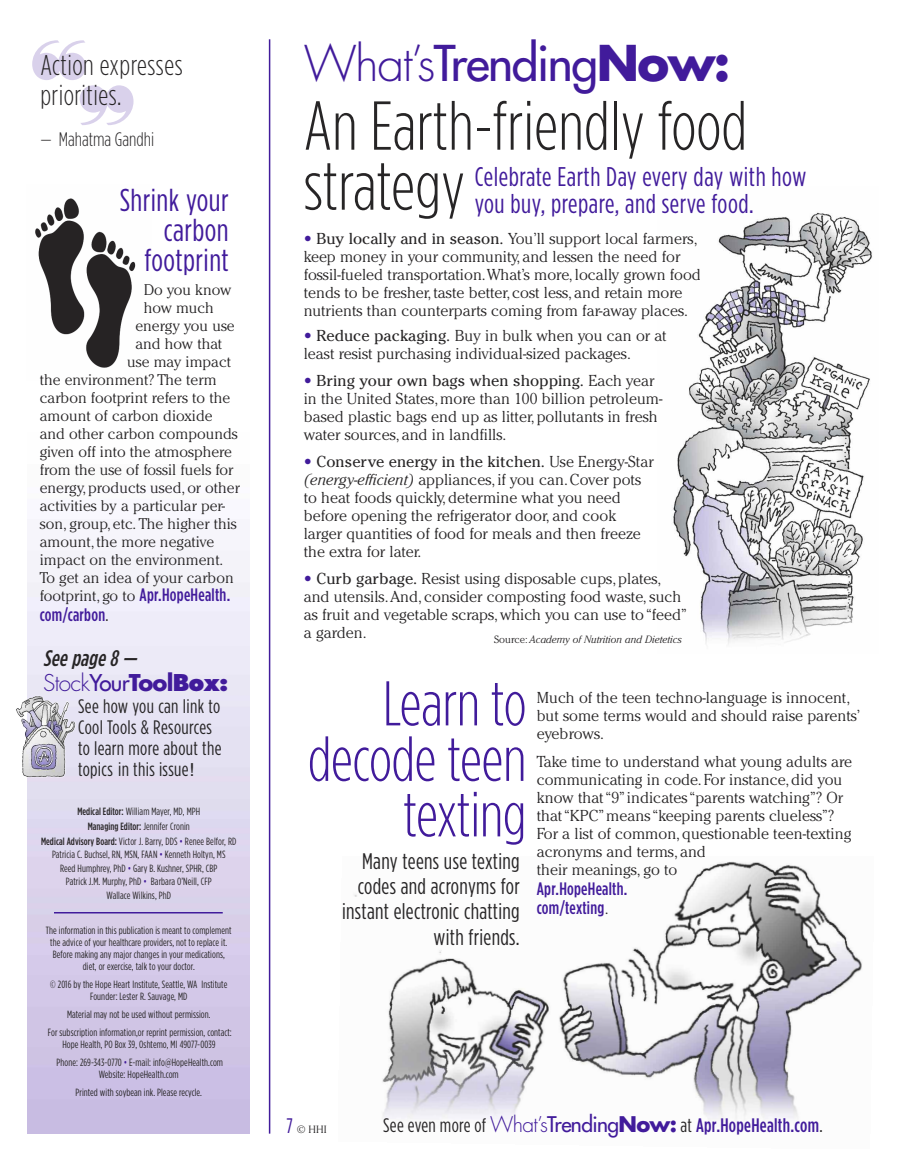
<style>
.page{position:relative;width:918px;height:1161px;background:#fff}
.page>*{position:absolute;margin:0;border:0;box-sizing:border-box;transform-origin:0 0}
.t1{font:300 69px/60px "Gotham Condensed";color:#272526}
.t2{font:300 63px/55.5px "Gotham Condensed";letter-spacing:-.005em;color:#411b9b;text-align:right}
.t3{font:48px "Futura";letter-spacing:-.03em;color:#411b9b}
.t4{font:31.5px/30px "Gotham Condensed";letter-spacing:.015em;color:#411b9b;text-align:right}
.t5{font:300 28.5px/30px "Gotham Condensed";letter-spacing:.015em;color:#272526}
.t6{font:27px "Gotham Condensed";letter-spacing:.02em;color:#411b9b}
.t7{font:22.5px/25.5px "Gotham Condensed";letter-spacing:.015em;color:#272526;text-align:right}
.t8{font:300 22.5px "Futura";letter-spacing:-.03em;color:#411b9b}
.t9{font:italic 500 22.5px "Gotham Condensed";color:#272526}
.t10{font:19.5px/21px "Gotham Condensed";letter-spacing:.02em;color:#272526}
.t11{font:500 19.5px "Gotham Condensed";letter-spacing:.015em;color:#411b9b}
.t12{font:300 19.5px "Gotham Condensed";color:#272526}
.t13{font:500 18px/19.5px "Gotham Condensed";letter-spacing:.015em;color:#411b9b}
.t14{font:300 15.75px/18px "Cheltenham";color:#272526}
.t15{font:300 15.3px "Cheltenham";color:#272526}
.t16{font:10.5px/12px "Gotham Condensed";letter-spacing:.01em;color:#272526;text-align:center}
.t17{font:italic 300 10.5px "Cheltenham";color:#272526}
.t18{font:300 10.5px "Cheltenham";color:#272526}
.s1{font-weight:300}
.s2{font-weight:700}
.s3{font-family:"Cheltenham";font-weight:300;font-size:15.3px;color:#272526}
.s4{font-weight:400;color:#272526}
.s5{font-weight:400;color:#411b9b}
.s6{font-weight:400}
.s7{font-style:italic}
.s8{font-style:normal}
.s9{font-family:"Helvetica";font-size:18px}
.s10{font-weight:800}
.s11{font-weight:500}
.s12{color:#411b9b}
.s13{font-family:"Cheltenham";font-weight:300;font-size:15.75px;color:#272526}
.s14{font-family:"Gotham Condensed";font-weight:400;font-size:21px;color:#411b9b}
.s15{font-family:"Futura";font-weight:300;font-size:21px}
.s16{font-family:"Futura";font-weight:400;font-size:21px}
.s17{font-family:"Futura";font-weight:700;font-size:21px}
</style>
<div class="page">
<img style="left:673px;top:212px;width:199px;height:432px">
<img style="left:354px;top:861px;width:508px;height:259px">
<img style="left:35px;top:198px;width:101px;height:170px">
<hr style="left:269px;top:39px;width:1px;height:1095px;background:#411b9b">
<img style="left:28px;top:550px;width:222px;height:583px">
<hr style="left:54px;top:912px;width:169px;height:2px;background:#411b9b">
<img style="left:16px;top:695px;width:58px;height:32px">
<h3 class="t3" style="left:304px;top:39px;width:428px"><span class="s1">What’s</span>Trending<span class="s2">Now:</span></h3>
<h1 class="t1" style="left:304px;top:100px;width:445px">An Earth-friendly food strategy</h1>
<h3 class="t5" style="left:40px;top:52px;width:144px">Action expresses priorities.</h3>
<p class="t12" style="left:40px;top:132px;width:115px">— Mahatma Gandhi</p>
<h3 class="t6" style="left:475px;top:167px;width:333px">Celebrate Earth Day every day with how</h3>
<h3 class="t4" style="left:120px;top:187px;width:110px">Shrink your</h3>
<h3 class="t6" style="left:475px;top:194px;width:280px">you buy, prepare, and serve food.</h3>
<h3 class="t4" style="left:145px;top:217px;width:86px">carbon footprint</h3>
<p class="t15" style="left:144px;top:284px;width:89px">Do you know</p>
<p class="t15" style="left:144px;top:302px;width:72px">how much</p>
<p class="t15" style="left:135px;top:320px;width:101px">energy you use</p>
<p class="t15" style="left:135px;top:338px;width:88px">and how that</p>
<p class="t15" style="left:127px;top:356px;width:106px">use may impact</p>
<p class="t15" style="left:40px;top:374px;width:179px">the environment? The term</p>
<p class="t15" style="left:40px;top:392px;width:192px">carbon footprint refers to the</p>
<p class="t15" style="left:40px;top:410px;width:174px">amount of carbon dioxide</p>
<p class="t15" style="left:40px;top:428px;width:200px">and other carbon compounds</p>
<p class="t15" style="left:40px;top:446px;width:194px">given off into the atmosphere</p>
<p class="t15" style="left:40px;top:464px;width:195px">from the use of fossil fuels for</p>
<p class="t15" style="left:40px;top:482px;width:202px">energy,products used,or other</p>
<p class="t15" style="left:40px;top:500px;width:187px">activities by a particular per-</p>
<p class="t15" style="left:40px;top:518px;width:198px">son, group, etc. The higher this</p>
<p class="t15" style="left:40px;top:536px;width:176px">amount,the more negative</p>
<p class="t15" style="left:40px;top:554px;width:185px">impact on the environment.</p>
<p class="t15" style="left:40px;top:572px;width:196px">To get an idea of your carbon</p>
<p class="t13" style="left:40px;top:586px;width:192px"><span class="s3">footprint, go to</span> Apr.HopeHealth. com/carbon<span class="s4">.</span></p>
<p class="t14" style="left:304px;top:230px;width:399px"><span class="s5">•</span> <span class="s6">Buy locally and in season.</span> You’ll support local farmers, keep money in your community, and lessen the need for fossil-fueled transportation.What’s more,locally grown food tends to be fresher,taste better, cost less, and retain more nutrients than counterparts coming from far-away places.</p>
<p class="t14" style="left:304px;top:328px;width:364px"><span class="s5">•</span> <span class="s6">Reduce packaging.</span> Buy in bulk when you can or at least resist purchasing individual-sized packages.</p>
<p class="t14" style="left:304px;top:373px;width:360px"><span class="s5">•</span> <span class="s6">Bring your own bags when shopping.</span> Each year in the United States,more than 100 billion petroleum&shy;based plastic bags end up as litter,pollutants in fresh water sources, and in landfills.</p>
<p class="t14" style="left:304px;top:454px;width:351px"><span class="s5">•</span> <span class="s6">Conserve energy in the kitchen.</span> Use Energy-Star <span class="s7">(energy-efficient)</span> appliances,if you can.Cover pots to heat foods quickly,determine what you need before opening the refrigerator door, and cook larger quantities of food for meals and then freeze the extra for later.</p>
<p class="t14" style="left:304px;top:571px;width:385px"><span class="s5">•</span> <span class="s6">Curb garbage.</span> Resist using disposable cups,plates, and utensils.And, consider composting food waste, such as fruit and vegetable scraps,which you can use to“feed” a garden.</p>
<p class="t17" style="left:494px;top:635px;width:189px"><span class="s8">Source:</span> Academy of Nutrition and Dietetics</p>
<h3 class="t9" style="left:43px;top:651px;width:99px">See page 8 —</h3>
<p class="t10" style="left:78px;top:697px;width:145px">See how you can link to<br>Cool Tools &amp; Resources to learn more about the topics in this issue<span class="s9">!</span></p>
<h3 class="t8" style="left:43px;top:673px;width:187px">Stock<span class="s6">Your</span><span class="s2">Tool</span><span class="s10">Box:</span></h3>
<p class="t16" style="left:41px;top:804px;width:197px;line-height:15px"><span class="s11">Medical Editor:</span> William Mayer, MD, MPH<br><span class="s11">Managing Editor:</span> Jennifer Cronin<br><span class="s11">Medical Advisory Board:</span> Victor J. Barry, DDS <span class="s12">•</span> Renee Belfor, RD</p>
<p class="t16" style="left:52px;top:848px;width:175px;line-height:13.5px">Patricia C. Buchsel, RN, MSN, FAAN <span class="s12">•</span> Kenneth Holtyn, MS Reed Humphrey, PhD <span class="s12">•</span> Gary B. Kushner, SPHR, CBP Patrick J.M. Murphy, PhD <span class="s12">•</span> Barbara O’Neill, CFP<br>Wallace Wilkins, PhD</p>
<p class="t16" style="left:46px;top:925px;width:187px">The information in this publication is meant to complement the advice of your healthcare providers, not to replace it.<br>Before making any major changes in your medications, diet, or exercise, talk to your doctor.</p>
<p class="t16" style="left:50px;top:979px;width:179px">© 2016 by the Hope Heart Institute, Seattle, WA Institute<br>Founder: Lester R. Sauvage, MD</p>
<p class="t16" style="left:48px;top:1006px;width:185px;line-height:18px">Material may not be used without permission.<br>For subscription information,or reprint permission, contact:</p>
<p class="t16" style="left:57px;top:1036px;width:168px;line-height:18px">Hope Health, PO Box 39, Oshtemo, MI 49077-0039<br>Phone: 269-343-0770 <span class="s12">•</span> E-mail: info@HopeHealth.com</p>
<p class="t16" style="left:76px;top:1066px;width:128px;line-height:18px">Website: HopeHealth.com<br>Printed with soybean ink. Please recycle.</p>
<h2 class="t2" style="left:308px;top:680px;width:220px">Learn to decode teen texting</h2>
<h3 class="t7" style="left:342px;top:849px;width:179px">Many teens use texting codes and acronyms for instant electronic chatting with friends.</h3>
<p class="t14" style="left:537px;top:689px;width:325px">Much of the teen techno-language is innocent, but some terms would and should raise parents’ eyebrows.</p>
<p class="t14" style="left:537px;top:754px;width:317px">Take time to understand what young adults are communicating in code. For instance,did you know that“9”indicates“parents watching”? Or that“KPC”means“keeping parents clueless”?<br>For a list of common,questionable teen-texting acronyms and terms, and<br>their meanings, go to</p>
<p class="t13" style="left:537px;top:880px;width:92px">Apr.HopeHealth. com/texting<span class="s13">.</span></p>
<p class="t18" style="left:286px;top:1126px;width:42px"><span class="s14">7</span> © HHI</p>
<p class="t11" style="left:383px;top:1119px;width:441px"><span class="s4">See even more of</span> <span class="s15">What’s</span><span class="s16">Trending</span><span class="s17">Now:</span> <span class="s4">at</span> Apr.HopeHealth.com<span class="s4">.</span></p>
</div>
